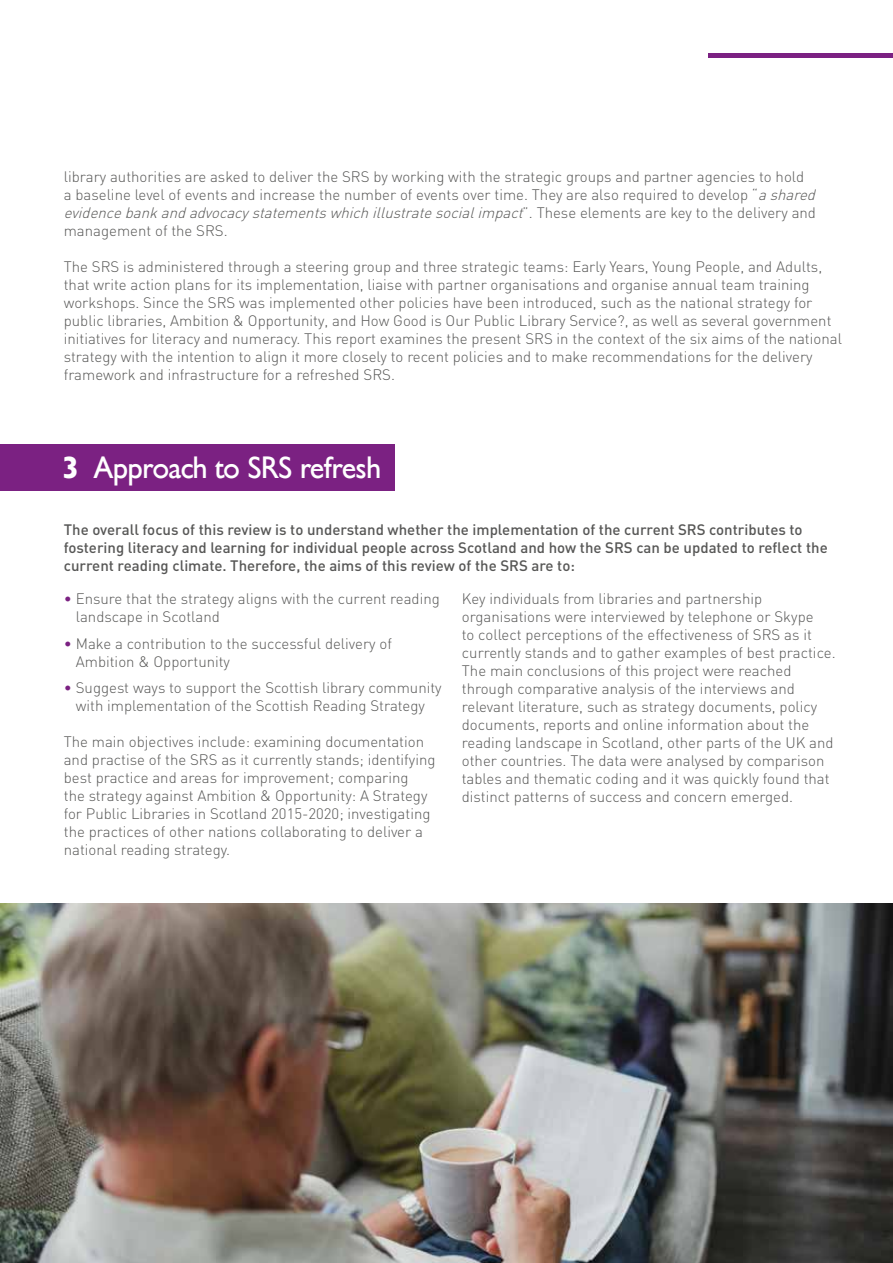
<style>
.page{position:relative;width:893px;height:1263px;background:#fff}
.page>*{position:absolute;margin:0;border:0;box-sizing:border-box;transform-origin:0 0}
.t1{font:30px "Gibson";letter-spacing:-.01em;color:#fff}
.t2{font:300 15px/18px "DIN";color:#575756}
.t3{font:500 15px/18px "DIN";color:#575756}
.s1{font-style:italic}
.s2{font-weight:700}
.s3{color:#7b2182}
</style>
<div class="page">
<hr style="left:709px;top:53px;width:184px;height:4px;background:#7b2182">
<img style="left:0;top:904px;width:893px;height:359px">
<div style="left:0;top:444px;width:73px;height:46px;background:#7b2182"></div>
<div style="left:51px;top:444px;width:344px;height:46px;background:#7b2182"></div>
<p class="t2" style="left:64px;top:168px;width:757px">library authorities are asked to deliver the SRS by working with the strategic groups and partner agencies to hold<br>a baseline level of events and increase the number of events over time. They are also required to develop “<span class="s1">ashared evidencebankandadvocacystatementswhichillustratesocialimpact</span>” . T h e s e e l e m e n t s a re k e y t o t h e d e l i v e ry a n d management of the SRS.</p>
<p class="t2" style="left:64px;top:258px;width:780px">The SRS is administered through a steering group and three strategic teams: Early Years, Young People, and Adults, that write action plans for its implementation, liaise with partner organisations and organise annual team training workshops. Since the SRS was implemented other policies have been introduced, such as the national strategy for public libraries, Ambition &amp; Opportunity, and How Good is Our Public Library Service?, as well as several government initiatives for literacy and numeracy. This report examines the present SRS in the context of the six aims of the national strategy with the intention to align it more closely to recent policies and to make recommendations for the delivery framework and infrastructure for a refreshed SRS.</p>
<h1 class="t1" style="left:64px;top:450px;width:320px"><span class="s2">3</span> Approach to SRS refresh</h1>
<p class="t3" style="left:64px;top:520px;width:765px">The overall focus of this review is to understand whether the implementation of the current SRS contributes to fostering literacy and learning for individual people across Scotland and how the SRS can be updated to reflect the current reading climate. Therefore, the aims of this review of the SRS are to:</p>
<p class="t2" style="left:76px;top:590px;width:366px;text-indent:-12px"><span class="s3">•</span> Ensure that the strategy aligns with the current reading landscape in Scotland</p>
<p class="t2" style="left:76px;top:634px;width:318px;text-indent:-12px"><span class="s3">•</span> Make a contribution to the successful delivery of<br>Ambition &amp; Opportunity</p>
<p class="t2" style="left:64px;top:679px;width:379px;text-align:center"><span class="s3">•</span> Suggest ways to support the Scottish library community with implementation of the Scottish Reading Strategy</p>
<p class="t2" style="left:64px;top:733px;width:373px">The main objectives include: examining documentation and practise of the SRS as it currently stands; identifying best practice and areas for improvement; comparing<br>the strategy against Ambition &amp; Opportunity: A Strategy for Public Libraries in Scotland 2015-2020; investigating the practices of other nations collaborating to deliver a national reading strategy.</p>
<p class="t2" style="left:462px;top:590px;width:375px">Key individuals from libraries and partnership organisations were interviewed by telephone or Skype<br>to collect perceptions of the effectiveness of SRS as it currently stands and to gather examples of best practice.<br>The main conclusions of this project were reached through comparative analysis of the interviews and relevant literature, such as strategy documents, policy documents, reports and online information about the reading landscape in Scotland, other parts of the UK and other countries. The data were analysed by comparison tables and thematic coding and it was quickly found that distinct patterns of success and concern emerged.</p>
</div>
